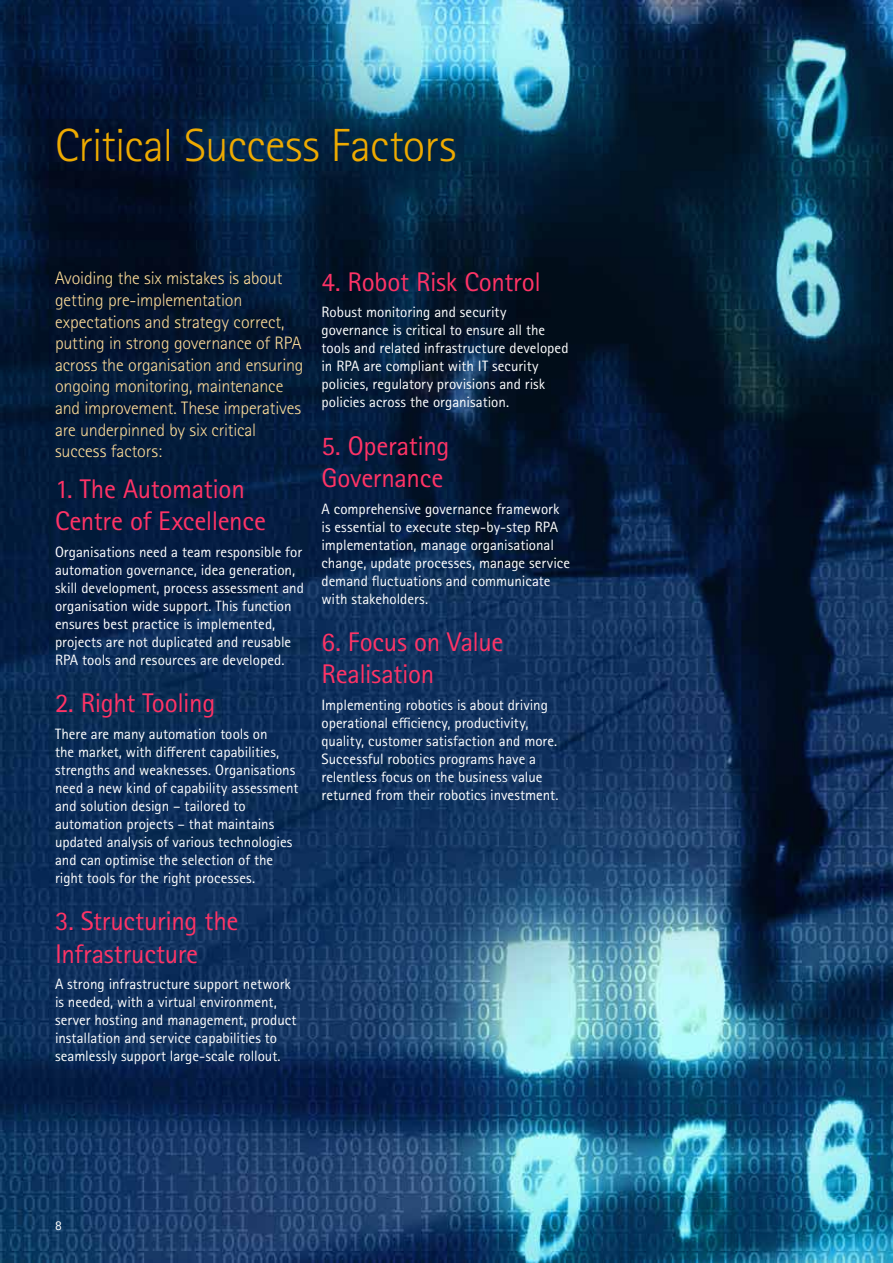
<style>
.page{position:relative;width:893px;height:1263px;background:#fff}
.page>*{position:absolute;margin:0;border:0;box-sizing:border-box;transform-origin:0 0}
.t1{font:300 46.5px "Rotis Sans Seriffor ACN";letter-spacing:-.015em;color:#ea0}
.t2{font:27px/32.4px "Rotis Sans Seriffor ACN";letter-spacing:-.01em;color:#f36}
.t3{font:300 18px/21.6px "Rotis Sans Seriffor ACN";letter-spacing:-.01em;color:#fd9}
.t4{font:15px/18px "Rotis Sans Seriffor ACN";color:#fff}
.t5{font:13.5px "Rotis Sans Seriffor ACN";color:#fff}
</style>
<div class="page">
<img style="left:0;top:0;width:893px;height:1263px">
<h1 class="t1" style="left:55px;top:118px;width:403px">Critical Success Factors</h1>
<p class="t3" style="left:55px;top:268px;width:250px">Avoiding the six mistakes is about getting pre-implementation expectations and strategy correct, putting in strong governance of RPA across the organisation and ensuring ongoing monitoring, maintenance and improvement. These imperatives are underpinned by six critical success factors:</p>
<h2 class="t2" style="left:55px;top:473px;width:213px">1. The Automation<br>Centre of Excellence</h2>
<p class="t4" style="left:55px;top:543px;width:250px">Organisations need a team responsible for automation governance, idea generation, skill development, process assessment and organisation wide support. This function ensures best practice is implemented, projects are not duplicated and reusable RPA tools and resources are developed.</p>
<h2 class="t2" style="left:55px;top:687px;width:162px">2. Right Tooling</h2>
<p class="t4" style="left:55px;top:725px;width:245px">There are many automation tools on<br>the market, with different capabilities, strengths and weaknesses. Organisations need a new kind of capability assessment and solution design – tailored to automation projects – that maintains updated analysis of various technologies and can optimise the selection of the right tools for the right processes.</p>
<h2 class="t2" style="left:55px;top:905px;width:185px">3. Structuring the<br>Infrastructure</h2>
<p class="t4" style="left:55px;top:975px;width:243px">A strong infrastructure support network is needed, with a virtual environment, server hosting and management, product installation and service capabilities to seamlessly support large-scale rollout.</p>
<h2 class="t2" style="left:321px;top:266px;width:221px">4. Robot Risk Control</h2>
<p class="t4" style="left:321px;top:303px;width:249px">Robust monitoring and security governance is critical to ensure all the tools and related infrastructure developed in RPA are compliant with IT security policies, regulatory provisions and risk policies across the organisation.</p>
<h2 class="t2" style="left:321px;top:429px;width:130px">5. Operating<br>Governance</h2>
<p class="t4" style="left:321px;top:500px;width:250px">A comprehensive governance framework is essential to execute step-by-step RPA implementation, manage organisational change, update processes, manage service demand fluctuations and communicate with stakeholders.</p>
<h2 class="t2" style="left:321px;top:626px;width:184px">6. Focus on Value<br>Realisation</h2>
<p class="t4" style="left:321px;top:696px;width:238px">Implementing robotics is about driving operational efficiency, productivity, quality, customer satisfaction and more.<br>Successful robotics programs have a relentless focus on the business value returned from their robotics investment.</p>
<p class="t5" style="left:55px;top:1217px;width:8px">8</p>
</div>
